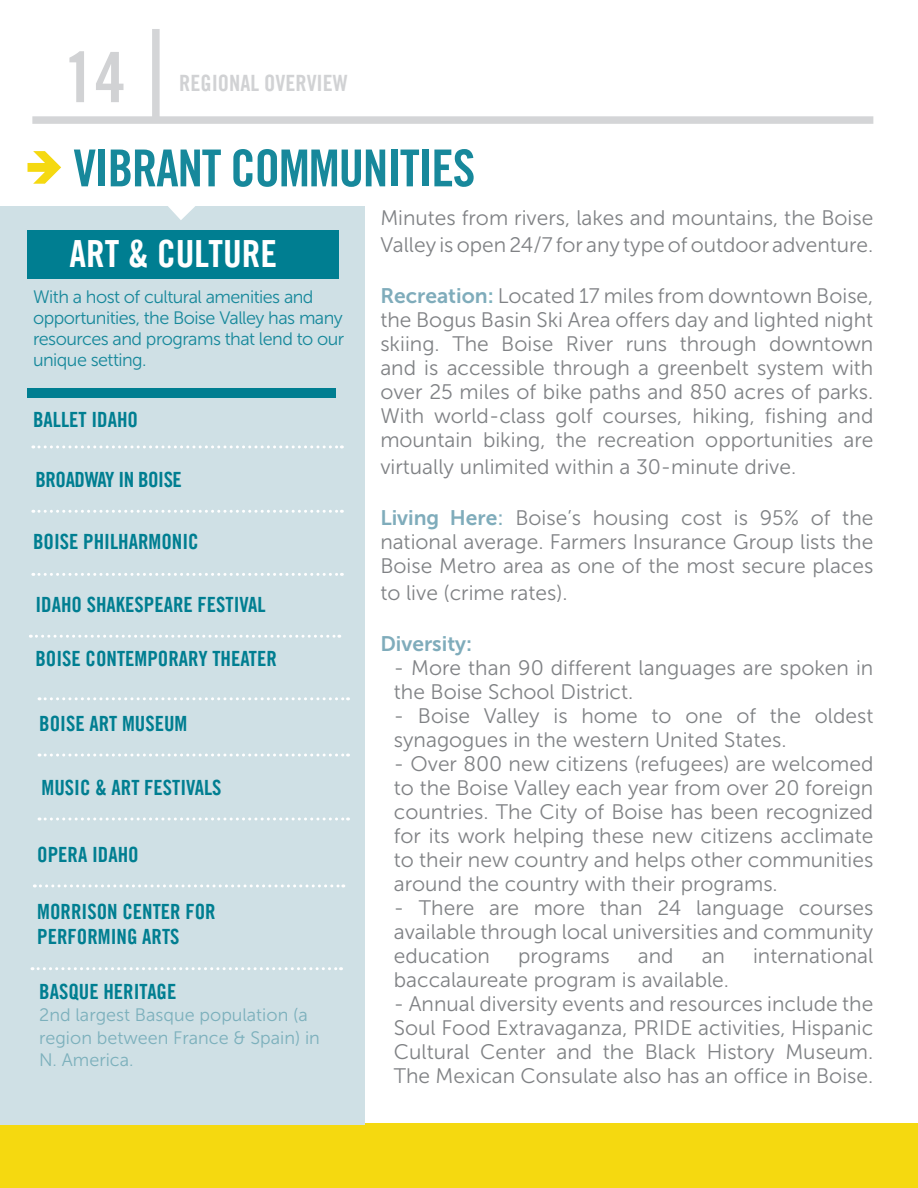
<style>
.page{position:relative;width:918px;height:1188px;background:#fff}
.page>*{position:absolute;margin:0;border:0;box-sizing:border-box;transform-origin:0 0}
.t1{font:69.6px "Trade Gothic LT Bold Cond Twenty";color:#d1d2d4}
.t2{font:51px "Trade Gothic LT Bold Cond Twenty";letter-spacing:-.025em;color:#17889b}
.t3{font:37.5px "Trade Gothic LT Bold Cond Twenty";color:#fff}
.t4{font:22.5px "Trade Gothic LT Bold Cond Twenty";color:#d1d2d4}
.t5{font:21px/24px "Museo Sans 300";color:#808285;text-align:justify}
.t6{font:21px "Trade Gothic LT Bold Cond Twenty";color:#007e91}
.t7{font:21px "Trade Gothic LT Bold Cond Twenty";letter-spacing:-.02em;color:#007e91}
.t8{font:21px "Museo Sans 700";color:#7facbb}
.t9{font:18px/21px "Museo Sans 300";letter-spacing:-.03em;color:#17889b}
.t10{font:18px/22.5px "Museo Sans 300";color:#7cb0bc}
.s1{font-family:"Museo Sans 700";color:#7facbb}
.s2{font-family:"Museo Sans 700";color:#7cb0bc}
.s3{font-family:"Museo Slab 500";color:#7facbb}
</style>
<div class="page">
<div style="left:0;top:1123px;width:918px;height:65px;background:#f5d910"></div>
<div style="left:0;top:206px;width:364px;height:918px;background:#cfe0e5"></div>
<div style="left:28px;top:231px;width:311px;height:48px;background:#007e91"></div>
<svg style="left:28px;top:151px;width:33px;height:33px"></svg>
<div style="left:28px;top:388px;width:308px;height:10px;background:#007e91"></div>
<svg style="left:33px;top:445px;width:309px;height:3px"></svg>
<svg style="left:33px;top:510px;width:309px;height:3px"></svg>
<svg style="left:33px;top:573px;width:309px;height:3px"></svg>
<svg style="left:30px;top:635px;width:310px;height:3px"></svg>
<svg style="left:39px;top:697px;width:310px;height:3px"></svg>
<svg style="left:168px;top:206px;width:27px;height:14px"></svg>
<svg style="left:39px;top:818px;width:310px;height:3px"></svg>
<svg style="left:32px;top:967px;width:310px;height:3px"></svg>
<svg style="left:34px;top:884px;width:310px;height:3px"></svg>
<svg style="left:39px;top:754px;width:310px;height:3px"></svg>
<div style="left:32px;top:116px;width:841px;height:8px;background:#d4d5d7"></div>
<div style="left:152px;top:29px;width:8px;height:92px;background:#d4d5d7"></div>
<p class="t1" style="left:64px;top:35px;width:63px">14</p>
<p class="t4" style="left:179px;top:70px;width:170px">REGIONAL OVERVIEW</p>
<p class="t2" style="left:73px;top:137px;width:403px">VIBRANT COMMUNITIES</p>
<p class="t3" style="left:70px;top:231px;width:209px">ART &amp; CULTURE</p>
<p class="t9" style="left:33px;top:286px;width:313px">With a host of cultural amenities and opportunities, the Boise Valley has many resources and programs that lend to our unique setting.</p>
<p class="t6" style="left:33px;top:407px;width:106px">BALLET IDAHO</p>
<p class="t7" style="left:35px;top:466px;width:148px">BROADWAY IN BOISE</p>
<p class="t6" style="left:33px;top:529px;width:167px">BOISE PHILHARMONIC</p>
<p class="t6" style="left:35px;top:592px;width:232px">IDAHO SHAKESPEARE FESTIVAL</p>
<p class="t6" style="left:35px;top:646px;width:243px">BOISE CONTEMPORARY THEATER</p>
<p class="t6" style="left:39px;top:711px;width:150px">BOISE ART MUSEUM</p>
<p class="t6" style="left:42px;top:775px;width:181px">MUSIC &amp; ART FESTIVALS</p>
<p class="t6" style="left:37px;top:842px;width:103px">OPERA IDAHO</p>
<p class="t6" style="left:37px;top:899px;width:180px">MORRISON CENTER FOR</p>
<p class="t6" style="left:37px;top:924px;width:144px">PERFORMING ARTS</p>
<p class="t6" style="left:39px;top:978px;width:139px">BASQUE HERITAGE</p>
<p class="t10" style="left:39px;top:1004px;width:282px">2nd largest Basque population (a region between France &amp; Spain) in</p>
<p class="t10" style="left:39px;top:1049px;width:96px">N. America.</p>
<p class="t5" style="left:380px;top:205px;width:495px;line-height:27px">Minutes from rivers, lakes and mountains, the Boise<br>Valley is open 24/7 for any type of outdoor adventure.</p>
<p class="t5" style="left:380px;top:284px;width:495px"><span class="s1">Recreation</span><span class="s2">:</span> Located 17 miles from downtown Boise, the Bogus Basin Ski Area offers day and lighted night skiing. The Boise River runs through downtown and is accessible through a greenbelt system with over 25 miles of bike paths and 850 acres of parks.<br>With world-class golf courses, hiking, fishing and mountain biking, the recreation opportunities are</p>
<p class="t5" style="left:380px;top:455px;width:417px">virtually unlimited within a 30-minute drive.</p>
<p class="t5" style="left:380px;top:506px;width:495px"><span class="s1">Living Here</span><span class="s3">:</span> Boise’s housing cost is 95% of the national average. Farmers Insurance Group lists the Boise Metro area as one of the most secure places</p>
<p class="t5" style="left:380px;top:581px;width:189px">to live (crime rates).</p>
<p class="t8" style="left:380px;top:632px;width:93px">Diversity:</p>
<p class="t5" style="left:394px;top:656px;width:481px">- More than 90 different languages are spoken in the Boise School District.</p>
<p class="t5" style="left:394px;top:704px;width:481px">- Boise Valley is home to one of the oldest synagogues in the western United States.</p>
<p class="t5" style="left:394px;top:752px;width:481px">- Over 800 new citizens (refugees) are welcomed to the Boise Valley each year from over 20 foreign countries. The City of Boise has been recognized for its work helping these new citizens acclimate to their new country and helps other communities around the country with their programs.</p>
<p class="t5" style="left:394px;top:896px;width:481px">- There are more than 24 language courses available through local universities and community education</p>
<p class="t5" style="left:518px;top:944px;width:93px">programs</p>
<p class="t5" style="left:638px;top:944px;width:37px">and</p>
<p class="t5" style="left:702px;top:944px;width:25px">an</p>
<p class="t5" style="left:753px;top:944px;width:122px">international</p>
<p class="t5" style="left:394px;top:968px;width:337px">baccalaureate program is available.</p>
<p class="t5" style="left:394px;top:992px;width:481px">- Annual diversity events and resources include the Soul Food Extravaganza, PRIDE activities, Hispanic Cultural Center and the Black History Museum.<br>The Mexican Consulate also has an office in Boise.</p>
</div>
